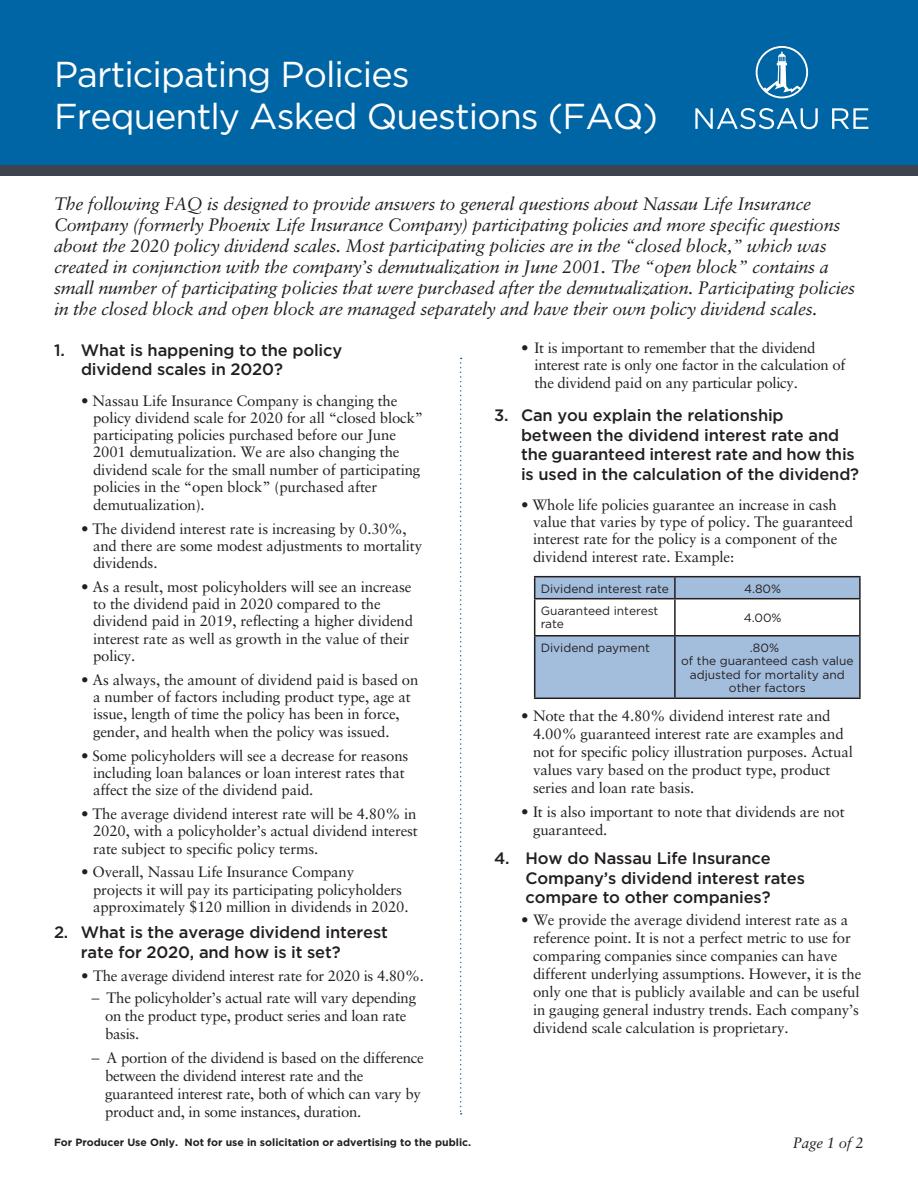
<style>
.page{position:relative;width:918px;height:1188px;background:#fff}
.page>*{position:absolute;margin:0;border:0;box-sizing:border-box;transform-origin:0 0}
.t1{font:36px "Gotham";letter-spacing:-.025em;color:#fff}
.t2{font:italic 18px/21px "Sabon LT Std";letter-spacing:-.015em;color:#231f20}
._11_15_Gotham_Med_He{font:500 16.5px/19.5px "Gotham";letter-spacing:-.01em;color:#231f20}
._10_12_Sabon_Body_bu{font:500 16.5px/19.5px "Gotham";letter-spacing:-.01em;color:#231f20}
._10_12_Sabon_Body_bu-2{font:15px/18px "Sabon LT Std";letter-spacing:-.01em;color:#231f20}
._11_15_Gotham_Med_He-2{font:15px/17.2px "Sabon LT Std";letter-spacing:-.02em;color:#231f20}
._10_12_Sabon_Body_bu-3{font:italic 15px "Sabon LT Std";letter-spacing:-.015em;color:#231f20}
.t3{font:12px/13.5px "Gotham";color:#231f20}
.Gotham_Disclosure{font:700 10.5px "Gotham";color:#231f20}
</style>
<div class="page">
<div style="left:0;top:0;width:918px;height:165px;background:#0065a4"></div>
<svg style="left:695px;top:108px;width:123px;height:21px"></svg>
<svg style="left:832px;top:108px;width:36px;height:21px"></svg>
<svg style="left:756px;top:46px;width:52px;height:52px;background:#3a87b8"></svg>
<div style="left:0;top:165px;width:918px;height:11px;background:#3e444f"></div>
<svg style="left:460px;top:358px;width:2px;height:757px"></svg>
<hr style="left:534px;top:576px;width:141px;height:1px;background:#231f20">
<svg style="left:534px;top:577px;width:325px;height:121px"></svg>
<hr style="left:675px;top:576px;width:186px;height:1px;background:#231f20">
<hr style="left:674px;top:577px;width:2px;height:21px;background:#231f20">
<hr style="left:859px;top:577px;width:2px;height:21px;background:#231f20">
<hr style="left:534px;top:636px;width:1px;height:62px;background:#231f20">
<hr style="left:674px;top:636px;width:2px;height:62px;background:#231f20">
<hr style="left:859px;top:636px;width:2px;height:62px;background:#231f20">
<hr style="left:534px;top:698px;width:141px;height:1px;background:#231f20">
<hr style="left:675px;top:698px;width:186px;height:1px;background:#231f20">
<hr style="left:534px;top:598px;width:141px;height:1px;background:#231f20">
<hr style="left:534px;top:599px;width:1px;height:36px;background:#231f20">
<hr style="left:675px;top:598px;width:186px;height:1px;background:#231f20">
<hr style="left:674px;top:599px;width:2px;height:36px;background:#231f20">
<hr style="left:859px;top:599px;width:2px;height:36px;background:#231f20">
<hr style="left:534px;top:635px;width:141px;height:1px;background:#231f20">
<hr style="left:675px;top:635px;width:186px;height:1px;background:#231f20">
<p class="t1" style="left:54px;top:54px;width:357px">Participating Policies</p>
<p class="t1" style="left:54px;top:96px;width:606px">Frequently Asked Questions (FAQ)</p>
<p class="t2" style="left:54px;top:193px;width:803px">The following FAQ is designed to provide answers to general questions about Nassau Life Insurance Company (formerly Phoenix Life Insurance Company) participating policies and more specific questions about the 2020 policy dividend scales. Most participating policies are in the “closed block,” which was created in conjunction with the company’s demutualization in June 2001. The “open block” contains a small number of participating policies that were purchased after the demutualization. Participating policies in the closed block and open block are managed separately and have their own policy dividend scales.</p>
<p class="_11_15_Gotham_Med_He" style="left:81px;top:340px;width:263px;text-indent:-27px">1. What is happening to the policy dividend scales in 2020?</p>
<p class="_10_12_Sabon_Body_bu-2" style="left:93px;top:392px;width:332px;line-height:17.4px;text-indent:-12px">• Nassau Life Insurance Company is changing the policy dividend scale for 2020 for all “closed block” participating policies purchased before our June 2001 demutualization. We are also changing the dividend scale for the small number of participating policies in the “open block” (purchased after demutualization).</p>
<p class="_10_12_Sabon_Body_bu-2" style="left:93px;top:520px;width:331px;line-height:17.2px;text-indent:-12px">• The dividend interest rate is increasing by 0.30%, and there are some modest adjustments to mortality dividends.</p>
<p class="_10_12_Sabon_Body_bu-2" style="left:93px;top:578px;width:322px;line-height:17.2px;text-indent:-12px">• As a result, most policyholders will see an increase to the dividend paid in 2020 compared to the dividend paid in 2019, reflecting a higher dividend interest rate as well as growth in the value of their policy.</p>
<p class="_10_12_Sabon_Body_bu-2" style="left:93px;top:670px;width:327px;line-height:17.5px;text-indent:-12px">• As always, the amount of dividend paid is based on a number of factors including product type, age at issue, length of time the policy has been in force, gender, and health when the policy was issued.</p>
<p class="_10_12_Sabon_Body_bu-2" style="left:93px;top:747px;width:317px;line-height:17.2px;text-indent:-12px">• Some policyholders will see a decrease for reasons including loan balances or loan interest rates that affect the size of the dividend paid.</p>
<p class="_10_12_Sabon_Body_bu-2" style="left:93px;top:805px;width:326px;line-height:17.2px;text-align:justify;text-indent:-12px">• The average dividend interest rate will be 4.80% in 2020, with a policyholder’s actual dividend interest rate subject to specific policy terms.</p>
<p class="_10_12_Sabon_Body_bu-2" style="left:93px;top:863px;width:317px;line-height:17.2px;text-indent:-12px">• Overall, Nassau Life Insurance Company<br>projects it will pay its participating policyholders approximately $120 million in dividends in 2020.</p>
<p class="_10_12_Sabon_Body_bu" style="left:81px;top:922px;width:308px;text-indent:-27px">2. What is the average dividend interest rate for 2020, and how is it set?</p>
<p class="_10_12_Sabon_Body_bu-2" style="left:81px;top:967px;width:344px">• The average dividend interest rate for 2020 is 4.80%.</p>
<p class="_10_12_Sabon_Body_bu-2" style="left:105px;top:989px;width:313px;text-indent:-14px">− The policyholder’s actual rate will vary depending on the product type, product series and loan rate basis.</p>
<p class="_10_12_Sabon_Body_bu-2" style="left:105px;top:1049px;width:320px;text-indent:-14px">− A portion of the dividend is based on the difference between the dividend interest rate and the guaranteed interest rate, both of which can vary by product and, in some instances, duration.</p>
<p class="_11_15_Gotham_Med_He-2" style="left:535px;top:339px;width:312px;text-indent:-14px">• It is important to remember that the dividend interest rate is only one factor in the calculation of the dividend paid on any particular policy.</p>
<p class="_11_15_Gotham_Med_He" style="left:521px;top:405px;width:340px;text-indent:-27px">3. Can you explain the relationship<br>between the dividend interest rate and the guaranteed interest rate and how this is used in the calculation of the dividend?</p>
<p class="_10_12_Sabon_Body_bu-2" style="left:533px;top:496px;width:322px;line-height:17.2px;text-indent:-12px">• Whole life policies guarantee an increase in cash value that varies by type of policy. The guaranteed interest rate for the policy is a component of the dividend interest rate. Example:</p>
<p class="t3" style="left:541px;top:582px;width:130px">Dividend interest rate</p>
<p class="t3" style="left:744px;top:582px;width:39px">4.80%</p>
<p class="t3" style="left:541px;top:604px;width:119px">Guaranteed interest rate</p>
<p class="t3" style="left:744px;top:611px;width:39px">4.00%</p>
<p class="t3" style="left:541px;top:641px;width:111px">Dividend payment</p>
<p class="t3" style="left:750px;top:641px;width:31px">.80%</p>
<p class="t3" style="left:681px;top:654px;width:174px;text-align:center">of the guaranteed cash value adjusted for mortality and other factors</p>
<p class="_10_12_Sabon_Body_bu-2" style="left:533px;top:706px;width:321px;text-indent:-12px">• Note that the 4.80% dividend interest rate and 4.00% guaranteed interest rate are examples and not for specific policy illustration purposes. Actual values vary based on the product type, product series and loan rate basis.</p>
<p class="_10_12_Sabon_Body_bu-2" style="left:533px;top:803px;width:313px;text-indent:-12px">• It is also important to note that dividends are not guaranteed.</p>
<p class="_10_12_Sabon_Body_bu" style="left:526px;top:848px;width:281px;text-indent:-32px">4. How do Nassau Life Insurance<br>Company’s dividend interest rates compare to other companies?</p>
<p class="_10_12_Sabon_Body_bu-2" style="left:533px;top:910px;width:330px;text-indent:-12px">• We provide the average dividend interest rate as a reference point. It is not a perfect metric to use for comparing companies since companies can have different underlying assumptions. However, it is the only one that is publicly available and can be useful in gauging general industry trends. Each company’s dividend scale calculation is proprietary.</p>
<p class="Gotham_Disclosure" style="left:54px;top:1136px;width:419px">For Producer Use Only. Not for use in solicitation or advertising to the public.</p>
<p class="_10_12_Sabon_Body_bu-3" style="left:793px;top:1134px;width:73px">Page 1 of 2</p>
</div>
